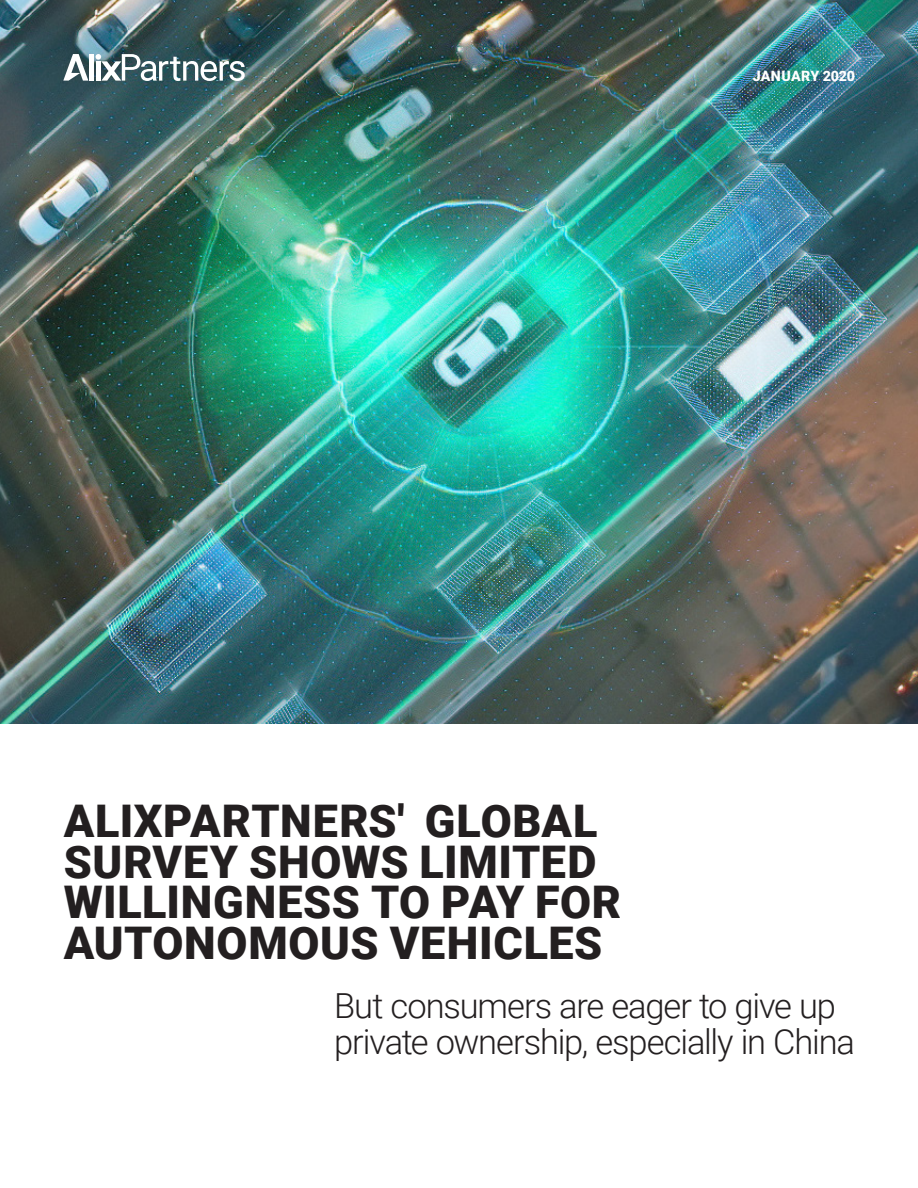
<style>
.page{position:relative;width:918px;height:1188px;background:#fff}
.page>*{position:absolute;margin:0;border:0;box-sizing:border-box;transform-origin:0 0}
.Heading_1{font:900 45px/40.5px "Roboto";letter-spacing:.015em;color:#231f20}
.Heading_1-2{font:300 34.5px/36px "Roboto";letter-spacing:-.03em;color:#231f20}
.t1{font:900 14.25px "Roboto";letter-spacing:.005em;color:#fff}
</style>
<div class="page">
<img style="left:0;top:0;width:918px;height:724px">
<svg style="left:96px;top:54px;width:149px;height:27px"></svg>
<div style="left:89px;top:54px;width:5px;height:27px;background:#fff"></div>
<div style="left:96px;top:61px;width:5px;height:20px;background:#fff"></div>
<svg style="left:63px;top:54px;width:25px;height:27px"></svg>
<p class="t1" style="left:753px;top:66px;width:104px">JANUARY 2020</p>
<p class="Heading_1" style="left:64px;top:799px;width:559px">ALIXPARTNERS' GLOBAL<br>SURVEY SHOWS LIMITED<br>WILLINGNESS TO PAY FOR<br>AUTONOMOUS VEHICLES</p>
<p class="Heading_1-2" style="left:334px;top:986px;width:522px">But consumers are eager to give up private ownership, especially in China</p>
</div>
